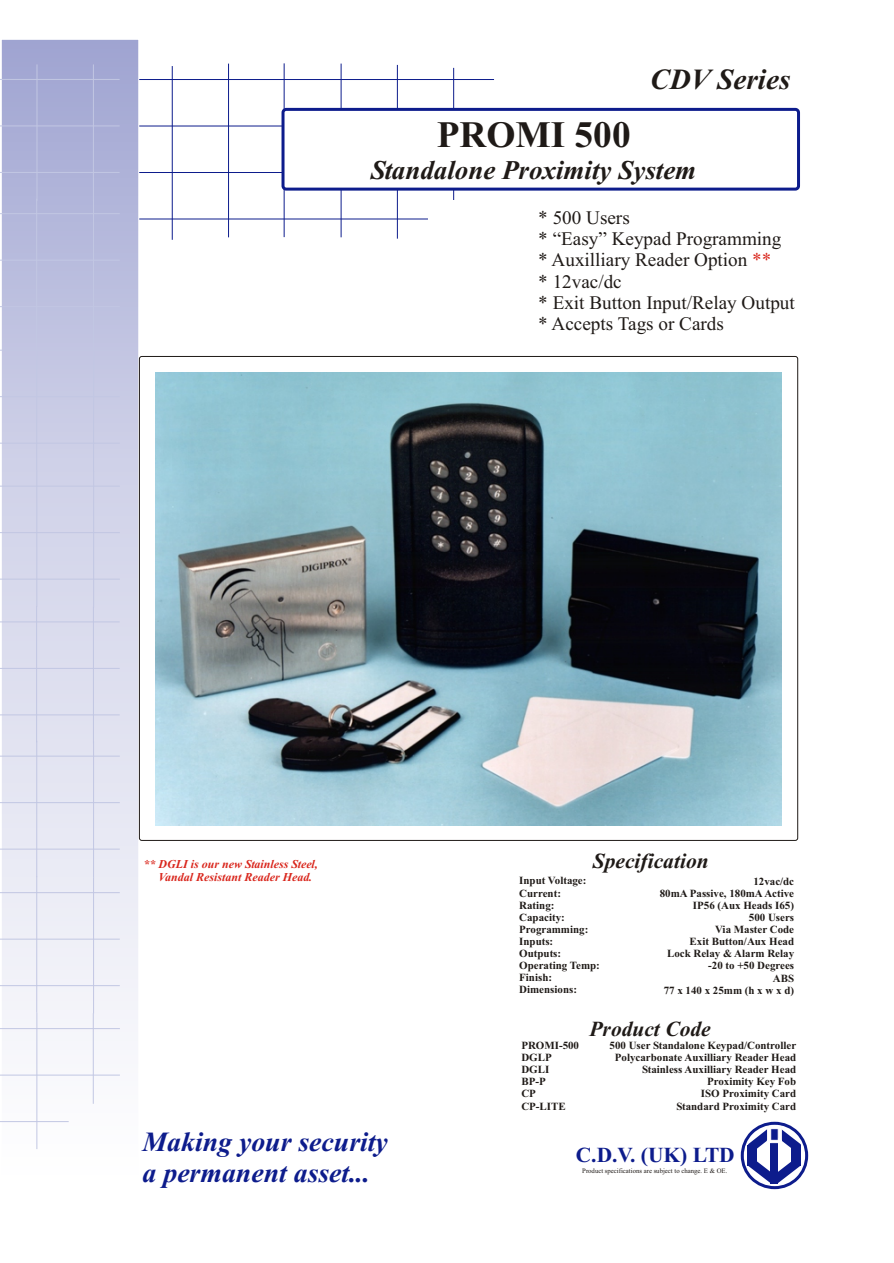
<style>
.page{position:relative;width:894px;height:1263px;background:#fff}
.page>*{position:absolute;margin:0;border:0;box-sizing:border-box;transform-origin:0 0}
.t1{font:700 37.35px "Times New Roman";color:#1f1a17}
.t2{font:italic 700 29.25px "Times New Roman";color:#1f1a17}
.t3{font:italic 700 27.75px/30.8px "Times New Roman";color:#0d1c8c}
.t4{font:italic 700 27px "Times New Roman";color:#1f1a17}
.t5{font:italic 700 21.45px "Times New Roman";color:#1f1a17}
.t6{font:700 21.45px "Times New Roman";color:#0d1c8c}
.t7{font:19.2px/21.3px "Times New Roman";color:#1f1a17}
.t8{font:italic 700 12px "Times New Roman";color:#d9261c}
.t9{font:700 10.95px/12.1px "Times New Roman";color:#1f1a17}
.t10{font:6.75px "Times New Roman";color:#1f1a17}
.s1{color:#d9261c}
</style>
<div class="page">
<hr style="left:284px;top:63px;width:1px;height:174px;background:#0d1c8c">
<hr style="left:129px;top:79px;width:365px;height:1px;background:#0d1c8c">
<hr style="left:129px;top:126px;width:365px;height:1px;background:#0d1c8c">
<hr style="left:129px;top:172px;width:365px;height:1px;background:#0d1c8c">
<hr style="left:129px;top:219px;width:299px;height:1px;background:#0d1c8c">
<hr style="left:172px;top:66px;width:1px;height:174px;background:#0d1c8c">
<hr style="left:228px;top:64px;width:1px;height:173px;background:#0d1c8c">
<hr style="left:341px;top:64px;width:1px;height:173px;background:#0d1c8c">
<hr style="left:397px;top:65px;width:1px;height:174px;background:#0d1c8c">
<hr style="left:453px;top:68px;width:1px;height:132px;background:#0d1c8c">
<div style="left:282px;top:108px;width:518px;height:83px;background:#fff;border:3px solid #0d1c8c;border-radius:3px"></div>
<svg style="left:741px;top:1122px;width:67px;height:67px"></svg>
<div style="left:767px;top:1140px;width:15px;height:3px;background:#fff;border:1px solid #fff"></div>
<div style="left:1px;top:39px;width:138px;height:1135px;background:linear-gradient(to bottom,#a7abd5,#fff)"></div>
<div style="left:1px;top:39px;width:138px;height:1136px;border:1px solid #fff"></div>
<hr style="left:0;top:79px;width:120px;height:1px;background:#c2c7e3">
<hr style="left:0;top:622px;width:120px;height:1px;background:#c2c7e3">
<hr style="left:0;top:350px;width:120px;height:1px;background:#c2c7e3">
<hr style="left:0;top:892px;width:120px;height:1px;background:#c2c7e3">
<hr style="left:0;top:486px;width:120px;height:1px;background:#c2c7e3">
<hr style="left:0;top:1028px;width:120px;height:1px;background:#c2c7e3">
<hr style="left:0;top:213px;width:120px;height:1px;background:#c2c7e3">
<hr style="left:0;top:756px;width:120px;height:1px;background:#c2c7e3">
<hr style="left:0;top:126px;width:120px;height:1px;background:#c2c7e3">
<hr style="left:0;top:668px;width:120px;height:1px;background:#c2c7e3">
<hr style="left:0;top:396px;width:120px;height:1px;background:#c2c7e3">
<hr style="left:0;top:939px;width:120px;height:1px;background:#c2c7e3">
<hr style="left:0;top:532px;width:120px;height:1px;background:#c2c7e3">
<hr style="left:0;top:1075px;width:120px;height:1px;background:#c2c7e3">
<hr style="left:0;top:260px;width:120px;height:1px;background:#c2c7e3">
<hr style="left:0;top:802px;width:120px;height:1px;background:#c2c7e3">
<hr style="left:0;top:172px;width:120px;height:1px;background:#c2c7e3">
<hr style="left:0;top:715px;width:120px;height:1px;background:#c2c7e3">
<hr style="left:0;top:443px;width:120px;height:1px;background:#c2c7e3">
<hr style="left:0;top:985px;width:120px;height:1px;background:#c2c7e3">
<hr style="left:0;top:579px;width:120px;height:1px;background:#c2c7e3">
<hr style="left:0;top:1121px;width:69px;height:1px;background:#c2c7e3">
<hr style="left:0;top:306px;width:120px;height:1px;background:#c2c7e3">
<hr style="left:0;top:849px;width:120px;height:1px;background:#c2c7e3">
<hr style="left:37px;top:64px;width:1px;height:137px;background:#c2c7e3">
<hr style="left:36px;top:606px;width:1px;height:136px;background:#c2c7e3">
<hr style="left:36px;top:334px;width:1px;height:136px;background:#c2c7e3">
<hr style="left:36px;top:876px;width:1px;height:137px;background:#c2c7e3">
<hr style="left:36px;top:470px;width:1px;height:137px;background:#c2c7e3">
<hr style="left:37px;top:1013px;width:1px;height:136px;background:#c2c7e3">
<hr style="left:36px;top:199px;width:1px;height:136px;background:#c2c7e3">
<hr style="left:36px;top:741px;width:1px;height:136px;background:#c2c7e3">
<hr style="left:93px;top:64px;width:1px;height:137px;background:#c2c7e3">
<hr style="left:93px;top:607px;width:1px;height:136px;background:#c2c7e3">
<hr style="left:93px;top:335px;width:1px;height:137px;background:#c2c7e3">
<hr style="left:93px;top:877px;width:1px;height:137px;background:#c2c7e3">
<hr style="left:93px;top:471px;width:1px;height:136px;background:#c2c7e3">
<hr style="left:93px;top:1013px;width:1px;height:91px;background:#c2c7e3">
<hr style="left:93px;top:199px;width:1px;height:136px;background:#c2c7e3">
<hr style="left:93px;top:741px;width:1px;height:136px;background:#c2c7e3">
<img style="left:155px;top:372px;width:627px;height:454px">
<h2 class="t2" style="left:650px;top:69px;width:142px">CDV Series</h2>
<h1 class="t1" style="left:437px;top:121px;width:195px">PROMI 500</h1>
<h3 class="t4" style="left:371px;top:161px;width:327px">Standalone Proximity System</h3>
<h3 class="t7" style="left:538px;top:209px;width:258px">* 500 Users<br>* “Easy” Keypad Programming * Auxilliary Reader Option <span class="s1">**<br></span>* 12vac/dc<br>* Exit Button Input/Relay Output * Accepts Tags or Cards</h3>
<p class="t8" style="left:144px;top:860px;width:176px">** DGLI is our new Stainless Steel,</p>
<h3 class="t5" style="left:593px;top:853px;width:117px">Specification</h3>
<p class="t8" style="left:159px;top:873px;width:155px">Vandal Resistant Reader Head.</p>
<p class="t9" style="left:519px;top:876px;width:82px">Input Voltage:<br>Current:<br>Rating:<br>Capacity:<br>Programming:<br>Inputs:<br>Outputs:<br>Operating Temp:<br>Finish:<br>Dimensions:</p>
<p class="t9" style="left:660px;top:876px;width:136px;text-align:right">12vac/dc<br>80mA Passive, 180mA Active<br>IP56 (Aux Heads I65)<br>500 Users<br>Via Master Code<br>Exit Button/Aux Head<br>Lock Relay &amp; Alarm Relay -20 to +50 Degrees<br>ABS<br>77 x 140 x 25mm (h x w x d)</p>
<h3 class="t5" style="left:590px;top:1021px;width:123px">Product Code</h3>
<p class="t9" style="left:521px;top:1040px;width:59px">PROMI-500<br>DGLP<br>DGLI<br>BP-P<br>CP<br>CP-LITE</p>
<p class="t9" style="left:610px;top:1040px;width:188px;text-align:right">500 User Standalone Keypad/Controller<br>Polycarbonate Auxilliary Reader Head<br>Stainless Auxilliary Reader Head<br>Proximity Key Fob<br>ISO Proximity Card<br>Standard Proximity Card</p>
<h3 class="t3" style="left:143px;top:1129px;width:247px">Making your security a permanent asset...</h3>
<h3 class="t6" style="left:576px;top:1148px;width:160px">C.D.V. (UK) LTD</h3>
<p class="t10" style="left:582px;top:1168px;width:147px">Product specifications are subject to change. E &amp; OE.</p>
</div>
